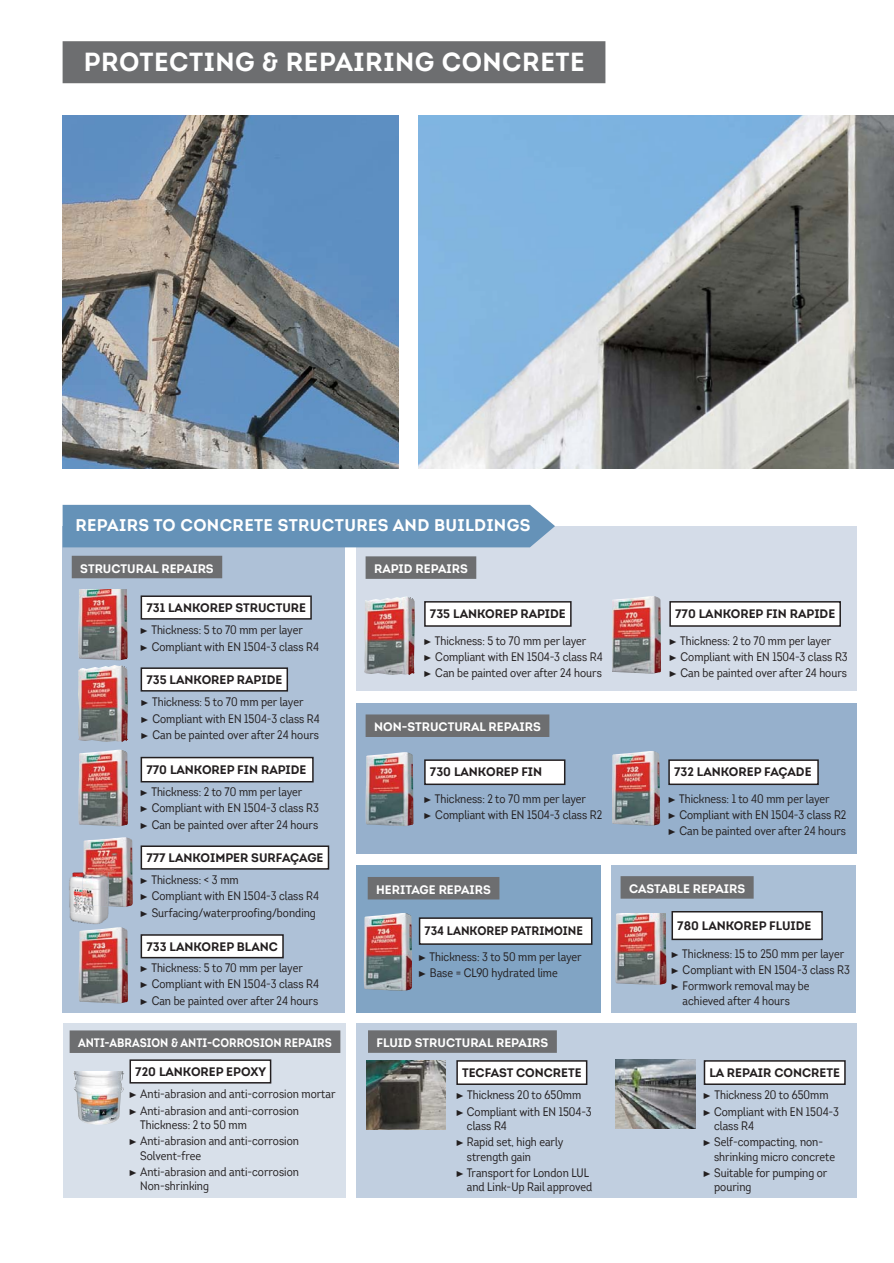
<style>
.page{position:relative;width:894px;height:1263px;background:#fff}
.page>*{position:absolute;margin:0;border:0;box-sizing:border-box;transform-origin:0 0}
.t1{font:700 25.5px "Intro";letter-spacing:.02em;color:#fff}
.t2{font:700 16.5px "Intro";letter-spacing:.02em;color:#fff}
.t3{font:12px/16.4px "Intro Cond";color:#231f20}
.t4{font:700 12px "Intro";color:#231f20}
.t5{font:700 12px "Intro";color:#fff}
.t6{font:700 12px "Intro";color:#fff;scale:.91 1}
.t7{font:700 12px "Intro";color:#231f20;scale:.95 1}
.s1{font-family:"Fleches Left Right"}
</style>
<div class="page">
<div style="left:63px;top:1023px;width:282px;height:175px;background:#d8e0ea"></div>
<div style="left:63px;top:526px;width:282px;height:487px;background:#aec1d7"></div>
<div style="left:356px;top:526px;width:500px;height:165px;background:#d4dce8"></div>
<div style="left:356px;top:703px;width:500px;height:150px;background:#96b0cc"></div>
<div style="left:356px;top:866px;width:244px;height:147px;background:#81a4c4"></div>
<div style="left:611px;top:866px;width:245px;height:147px;background:#aabfd6"></div>
<div style="left:356px;top:1023px;width:500px;height:175px;background:#c1cfe0"></div>
<img style="left:613px;top:751px;width:47px;height:74px">
<img style="left:73px;top:1072px;width:51px;height:53px">
<img style="left:78px;top:589px;width:50px;height:71px">
<img style="left:79px;top:927px;width:49px;height:76px">
<img style="left:78px;top:665px;width:50px;height:77px">
<img style="left:78px;top:749px;width:50px;height:77px">
<img style="left:83px;top:837px;width:50px;height:70px">
<img style="left:83px;top:872px;width:26px;height:34px">
<img style="left:365px;top:752px;width:48px;height:74px">
<img style="left:63px;top:116px;width:335px;height:353px">
<img style="left:418px;top:116px;width:475px;height:353px">
<div style="left:365px;top:714px;width:184px;height:23px;background:#6d6e70"></div>
<div style="left:63px;top:41px;width:542px;height:42px;background:#6d6e70"></div>
<div style="left:72px;top:556px;width:150px;height:22px;background:#6d6e70"></div>
<div style="left:141px;top:596px;width:170px;height:23px;background:#fff"></div>
<div style="left:141px;top:595px;width:171px;height:24px;border:2px solid #231f20"></div>
<div style="left:425px;top:760px;width:139px;height:24px;background:#fff"></div>
<div style="left:424px;top:759px;width:141px;height:26px;border:2px solid #231f20"></div>
<div style="left:669px;top:760px;width:149px;height:24px;background:#fff"></div>
<div style="left:668px;top:759px;width:150px;height:26px;border:2px solid #231f20"></div>
<img style="left:615px;top:913px;width:51px;height:72px">
<div style="left:620px;top:876px;width:133px;height:22px;background:#6d6e70"></div>
<div style="left:70px;top:1030px;width:270px;height:23px;background:#6d6e70"></div>
<div style="left:672px;top:911px;width:150px;height:28px;background:#fff"></div>
<div style="left:671px;top:911px;width:151px;height:29px;border:2px solid #231f20"></div>
<div style="left:141px;top:846px;width:187px;height:23px;background:#fff"></div>
<div style="left:141px;top:845px;width:188px;height:24px;border:2px solid #231f20"></div>
<div style="left:141px;top:935px;width:142px;height:22px;background:#fff"></div>
<div style="left:141px;top:934px;width:143px;height:24px;border:2px solid #231f20"></div>
<div style="left:130px;top:1060px;width:140px;height:22px;background:#fff"></div>
<div style="left:129px;top:1059px;width:142px;height:24px;border:2px solid #231f20"></div>
<div style="left:141px;top:668px;width:146px;height:23px;background:#fff"></div>
<div style="left:141px;top:667px;width:147px;height:24px;border:2px solid #231f20"></div>
<div style="left:141px;top:757px;width:172px;height:25px;background:#fff"></div>
<div style="left:141px;top:757px;width:172px;height:25px;border:2px solid #231f20"></div>
<div style="left:63px;top:505px;width:492px;height:42px;background:#6592b8"></div>
<img style="left:364px;top:596px;width:50px;height:79px">
<img style="left:613px;top:596px;width:48px;height:78px">
<div style="left:365px;top:556px;width:111px;height:23px;background:#6d6e70"></div>
<div style="left:425px;top:602px;width:146px;height:24px;background:#fff"></div>
<div style="left:424px;top:601px;width:147px;height:26px;border:2px solid #231f20"></div>
<div style="left:670px;top:602px;width:170px;height:24px;background:#fff"></div>
<div style="left:669px;top:601px;width:171px;height:26px;border:2px solid #231f20"></div>
<img style="left:364px;top:913px;width:48px;height:78px">
<div style="left:368px;top:877px;width:131px;height:22px;background:#6d6e70"></div>
<div style="left:419px;top:918px;width:172px;height:26px;background:#fff"></div>
<div style="left:419px;top:917px;width:173px;height:28px;border:2px solid #231f20"></div>
<div style="left:368px;top:1030px;width:189px;height:23px;background:#6d6e70"></div>
<div style="left:457px;top:1061px;width:129px;height:23px;background:#fff"></div>
<div style="left:456px;top:1060px;width:131px;height:25px;border:2px solid #231f20"></div>
<div style="left:704px;top:1061px;width:140px;height:23px;background:#fff"></div>
<div style="left:703px;top:1060px;width:142px;height:25px;border:2px solid #231f20"></div>
<img style="left:366px;top:1060px;width:80px;height:69px">
<img style="left:615px;top:1059px;width:80px;height:69px">
<h1 class="t1" style="left:84px;top:52px;width:502px">PROTECTING &amp; REPAIRING CONCRETE</h1>
<h2 class="t2" style="left:75px;top:519px;width:456px">REPAIRS TO CONCRETE STRUCTURES AND BUILDINGS</h2>
<p class="t5" style="left:374px;top:564px;width:95px">RAPID REPAIRS</p>
<p class="t4" style="left:430px;top:609px;width:137px">735 LANKOREP RAPIDE</p>
<p class="t4" style="left:675px;top:609px;width:161px">770 LANKOREP FIN RAPIDE</p>
<p class="t5" style="left:80px;top:564px;width:135px">STRUCTURAL REPAIRS</p>
<p class="t4" style="left:146px;top:603px;width:161px">731 LANKOREP STRUCTURE</p>
<p class="t3" style="left:141px;top:623px;width:180px"><span class="s1">!</span> Thickness: 5 to 70 mm per layer<br><span class="s1">!</span> Compliant with EN 1504-3 class R4</p>
<p class="t3" style="left:424px;top:633px;width:180px"><span class="s1">!</span> Thickness: 5 to 70 mm per layer<br><span class="s1">!</span> Compliant with EN 1504-3 class R4 <span class="s1">!</span> Can be painted over after 24 hours</p>
<p class="t3" style="left:669px;top:633px;width:180px"><span class="s1">!</span> Thickness: 2 to 70 mm per layer<br><span class="s1">!</span> Compliant with EN 1504-3 class R3 <span class="s1">!</span> Can be painted over after 24 hours</p>
<p class="t4" style="left:146px;top:675px;width:137px">735 LANKOREP RAPIDE</p>
<p class="t3" style="left:141px;top:695px;width:180px"><span class="s1">!</span> Thickness: 5 to 70 mm per layer<br><span class="s1">!</span> Compliant with EN 1504-3 class R4 <span class="s1">!</span> Can be painted over after 24 hours</p>
<p class="t4" style="left:146px;top:765px;width:161px">770 LANKOREP FIN RAPIDE</p>
<p class="t3" style="left:141px;top:785px;width:180px"><span class="s1">!</span> Thickness: 2 to 70 mm per layer<br><span class="s1">!</span> Compliant with EN 1504-3 class R3 <span class="s1">!</span> Can be painted over after 24 hours</p>
<p class="t5" style="left:374px;top:722px;width:168px">NON-STRUCTURAL REPAIRS</p>
<p class="t4" style="left:430px;top:767px;width:114px">730 LANKOREP FIN</p>
<p class="t3" style="left:424px;top:791px;width:179px"><span class="s1">!</span> Thickness: 2 to 70 mm per layer<br><span class="s1">!</span> Compliant with EN 1504-3 class R2</p>
<p class="t4" style="left:674px;top:767px;width:139px">732 LANKOREP FAÇADE</p>
<p class="t3" style="left:668px;top:791px;width:179px"><span class="s1">!</span> Thickness: 1 to 40 mm per layer<br><span class="s1">!</span> Compliant with EN 1504-3 class R2 <span class="s1">!</span> Can be painted over after 24 hours</p>
<p class="t4" style="left:146px;top:853px;width:179px">777 LANKOIMPER SURFAÇAGE</p>
<p class="t3" style="left:141px;top:872px;width:180px"><span class="s1">!</span> Thickness: &lt; 3 mm<br><span class="s1">!</span> Compliant with EN 1504-3 class R4 <span class="s1">!</span> Surfacing/waterproofing/bonding</p>
<p class="t4" style="left:146px;top:941px;width:133px">733 LANKOREP BLANC</p>
<p class="t3" style="left:141px;top:961px;width:180px"><span class="s1">!</span> Thickness: 5 to 70 mm per layer<br><span class="s1">!</span> Compliant with EN 1504-3 class R4 <span class="s1">!</span> Can be painted over after 24 hours</p>
<p class="t6" style="left:78px;top:1038px;width:280px">ANTI-ABRASION &amp; ANTI-CORROSION REPAIRS</p>
<p class="t4" style="left:135px;top:1066px;width:132px">720 LANKOREP EPOXY</p>
<p class="t3" style="left:129px;top:1087px;width:207px"><span class="s1">!</span> Anti-abrasion and anti-corrosion mortar <span class="s1">!</span> Anti-abrasion and anti-corrosion</p>
<p class="t3" style="left:129px;top:1117px;width:171px;text-indent:11px">Thickness: 2 to 50 mm<br><span class="s1">!</span> Anti-abrasion and anti-corrosion</p>
<p class="t3" style="left:129px;top:1148px;width:171px;text-indent:11px">Solvent-free<br><span class="s1">!</span> Anti-abrasion and anti-corrosion</p>
<p class="t3" style="left:140px;top:1179px;width:70px">Non-shrinking</p>
<p class="t5" style="left:376px;top:885px;width:116px">HERITAGE REPAIRS</p>
<p class="t7" style="left:424px;top:926px;width:168px">734 LANKOREP PATRIMOINE</p>
<p class="t3" style="left:419px;top:949px;width:164px"><span class="s1">!</span> Thickness: 3 to 50 mm per layer <span class="s1">!</span> Base = CL90 hydrated lime</p>
<p class="t5" style="left:629px;top:884px;width:117px">CASTABLE REPAIRS</p>
<p class="t4" style="left:677px;top:920px;width:136px">780 LANKOREP FLUIDE</p>
<p class="t3" style="left:671px;top:946px;width:180px"><span class="s1">!</span> Thickness: 15 to 250 mm per layer <span class="s1">!</span> Compliant with EN 1504-3 class R3 <span class="s1">!</span> Formwork removal may be</p>
<p class="t3" style="left:682px;top:993px;width:109px">achieved after 4 hours</p>
<p class="t5" style="left:376px;top:1038px;width:173px">FLUID STRUCTURAL REPAIRS</p>
<p class="t4" style="left:462px;top:1067px;width:121px">TECFAST CONCRETE</p>
<p class="t4" style="left:709px;top:1067px;width:132px">LA REPAIR CONCRETE</p>
<p class="t3" style="left:456px;top:1088px;width:137px"><span class="s1">!</span> Thickness 20 to 650mm<br><span class="s1">!</span> Compliant with EN 1504-3</p>
<p class="t3" style="left:456px;top:1118px;width:109px;text-indent:10px">class R4<br><span class="s1">!</span> Rapid set, high early</p>
<p class="t3" style="left:456px;top:1149px;width:134px;text-indent:10px">strength gain<br><span class="s1">!</span> Transport for London LUL</p>
<p class="t3" style="left:467px;top:1180px;width:127px">and Link-Up Rail approved</p>
<p class="t3" style="left:703px;top:1088px;width:137px"><span class="s1">!</span> Thickness 20 to 650mm<br><span class="s1">!</span> Compliant with EN 1504-3</p>
<p class="t3" style="left:703px;top:1118px;width:121px;text-indent:11px">class R4<br><span class="s1">!</span> Self-compacting, non-</p>
<p class="t3" style="left:703px;top:1149px;width:133px;text-indent:11px">shrinking micro concrete <span class="s1">!</span> Suitable for pumping or</p>
<p class="t3" style="left:714px;top:1180px;width:39px">pouring</p>
</div>
